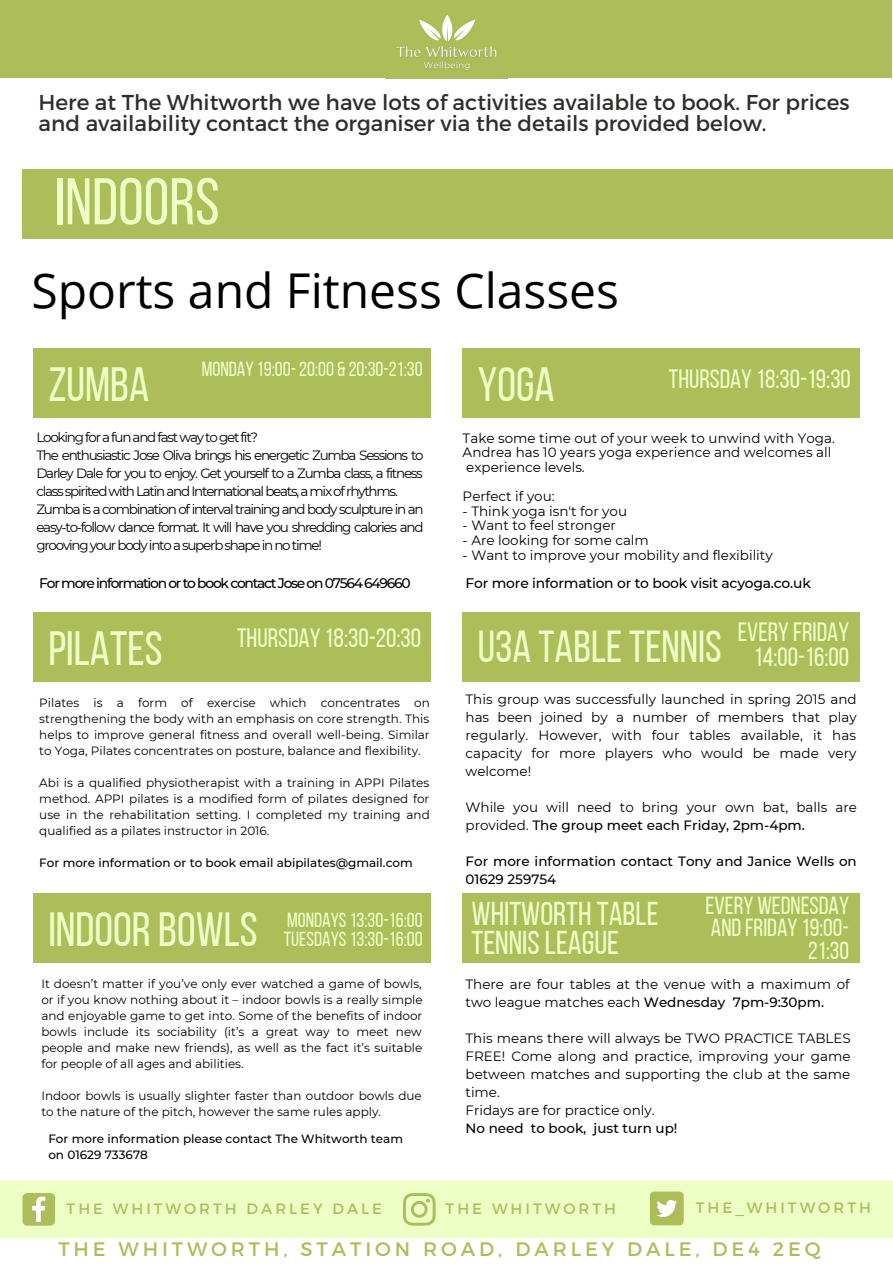
<style>
.page{position:relative;width:893px;height:1264px;background:#fff}
.page>*{position:absolute;margin:0;border:0;box-sizing:border-box;transform-origin:0 0}
.t1{font:65.7px "Bebas Neue";color:#eeffc6}
.t2{font:48px "Bebas Neue";color:#eeffc6}
.t3{font:48px "Open Sans";color:#000}
.t4{font:44.7px "Bebas Neue";color:#eeffc6}
.t5{font:33px/29.2px "Bebas Neue";color:#eeffc6}
.t6{font:26.55px "Bebas Neue";color:#eeffc6}
.t7{font:26.4px/24.8px "Bebas Neue";color:#eeffc6;text-align:right}
.t8{font:24.75px/22.5px "Bebas Neue";color:#eeffc6;text-align:right}
.t9{font:21.45px/21.8px "Montserrat";color:#322d2d}
.t10{font:20.4px/19px "Bebas Neue";color:#eeffc6}
.t11{font:19.5px "Montserrat";letter-spacing:.2em;color:#acbd5a}
.t12{font:15px "Montserrat";letter-spacing:.2em;color:#acbd5a}
.t13{font:500 13.8px "Montserrat";letter-spacing:-.09em;color:#000}
.t14{font:500 13.8px "Montserrat";letter-spacing:-.015em;color:#000}
.t15{font:13.5px/18px "Montserrat";color:#000}
.t16{font:13.5px/18px "Montserrat";letter-spacing:-.09em;color:#000}
.t17{font:500 13.5px/18px "Montserrat";color:#000}
.t18{font:12px/16px "Montserrat";color:#000;text-align:justify}
.t19{font:500 12px/16px "Montserrat";color:#000}
.s1{font-weight:500}
</style>
<div class="page">
<div style="left:0;top:0;width:891px;height:78px;background:#acbd5a"></div>
<img style="left:385px;top:14px;width:122px;height:65px">
<div style="left:33px;top:348px;width:397px;height:70px;background:#acbd5a"></div>
<div style="left:462px;top:348px;width:397px;height:70px;background:#acbd5a"></div>
<div style="left:33px;top:612px;width:397px;height:69px;background:#acbd5a"></div>
<div style="left:33px;top:893px;width:397px;height:69px;background:#acbd5a"></div>
<div style="left:462px;top:893px;width:397px;height:69px;background:#acbd5a"></div>
<div style="left:22px;top:169px;width:870px;height:69px;background:#acbd5a"></div>
<div style="left:0;top:1181px;width:892px;height:56px;background:#eeffc6"></div>
<svg style="left:22px;top:1193px;width:33px;height:32px"></svg>
<svg style="left:403px;top:1193px;width:32px;height:32px"></svg>
<div style="left:650px;top:1191px;width:33px;height:34px;background:#acbd5a;border-radius:4px"></div>
<svg style="left:656px;top:1199px;width:21px;height:17px"></svg>
<div style="left:462px;top:612px;width:397px;height:69px;background:#acbd5a"></div>
<h3 class="t9" style="left:39px;top:90px;width:812px">Here at The Whitworth we have lots of activities available to book. For prices and availability contact the organiser via the details provided below.</h3>
<h1 class="t1" style="left:55px;top:175px;width:166px">INDOORS</h1>
<h2 class="t3" style="left:31px;top:257px;width:589px">Sports and Fitness Classes</h2>
<h3 class="t10" style="left:202px;top:361px;width:222px">MONDAY 19:00-20:00 &amp; 20:30-21:30</h3>
<h2 class="t2" style="left:48px;top:365px;width:102px">ZUMBA</h2>
<h2 class="t2" style="left:478px;top:365px;width:78px">YOGA</h2>
<h3 class="t7" style="left:669px;top:369px;width:183px">THURSDAY 18:30-19:30</h3>
<p class="t16" style="left:36px;top:428px;width:389px">Looking for a fun and fast way to get fit?<br>The enthusiastic Jose Oliva brings his energetic Zumba Sessions to Darley Dale for you to enjoy. Get yourself to a Zumba class, a fitness class spirited with Latin and International beats, a mix of rhythms.<br>Zumba is a combination of interval training and body sculpture in an easy-to-follow dance format. It will have you shredding calories and grooving your body into a superb shape in no time!</p>
<p class="t13" style="left:39px;top:574px;width:373px">For more information or to book contact Jose on 07564 649660</p>
<p class="t15" style="left:462px;top:430px;width:374px;line-height:14.5px">Take some time out of your week to unwind with Yoga.<br>Andrea has 10 years yoga experience and welcomes all experience levels.</p>
<p class="t15" style="left:462px;top:487px;width:94px">Perfect if you:</p>
<p class="t15" style="left:462px;top:502px;width:166px">- Think yoga isn't for you</p>
<p class="t15" style="left:462px;top:516px;width:155px">- Want to feel stronger</p>
<p class="t15" style="left:462px;top:531px;width:188px">- Are looking for some calm</p>
<p class="t15" style="left:462px;top:545px;width:311px">- Want to improve your mobility and flexibility</p>
<p class="t14" style="left:465px;top:574px;width:347px">For more information or to book visit acyoga.co.uk</p>
<h3 class="t7" style="left:737px;top:622px;width:113px">EVERY FRIDAY<br>14:00-16:00</h3>
<h3 class="t6" style="left:237px;top:627px;width:186px">THURSDAY 18:30-20:30</h3>
<h3 class="t4" style="left:478px;top:628px;width:245px">U3A TABLETENNIS</h3>
<p class="t15" style="left:465px;top:690px;width:392px;text-align:justify">This group was successfully launched in spring 2015 and has been joined by a number of members that play regularly. However, with four tables available, it has capacity for more players who would be made very welcome!</p>
<p class="t15" style="left:465px;top:798px;width:393px">While you will need to bring your own bat, balls are provided. <span class="s1">The group meet each Friday, 2pm-4pm.</span></p>
<p class="t17" style="left:465px;top:852px;width:393px">For more information contact Tony and Janice Wells on<br>01629 259754</p>
<h2 class="t2" style="left:48px;top:629px;width:116px">PILATES</h2>
<p class="t18" style="left:39px;top:695px;width:392px">Pilates is a form of exercise which concentrates on strengthening the body with an emphasis on core strength. This helps to improve general fitness and overall well-being. Similar to Yoga, Pilates concentrates on posture, balance and flexibility.</p>
<p class="t18" style="left:39px;top:774px;width:392px">Abi is a qualified physiotherapist with a training in APPI Pilates method. APPI pilates is a modified form of pilates designed for use in the rehabilitation setting. I completed my training and qualified as a pilates instructor in 2016.</p>
<p class="t19" style="left:39px;top:854px;width:375px">For more information or to book email abipilates@gmail.com</p>
<h2 class="t2" style="left:48px;top:910px;width:211px">INDOORBOWLS</h2>
<h3 class="t5" style="left:471px;top:902px;width:188px">WHITWORTH TABLE<br>TENNISLEAGUE</h3>
<h3 class="t10" style="left:284px;top:912px;width:140px">MONDAYS13:30-16:00<br>TUESDAYS13:30-16:00</h3>
<h3 class="t8" style="left:705px;top:896px;width:145px">EVERY WEDNESDAY<br>ANDFRIDAY 19:00-<br>21:30</h3>
<p class="t18" style="left:41px;top:975px;width:383px">It doesn’t matter if you’ve only ever watched a game of bowls, or if you know nothing about it – indoor bowls is a really simple and enjoyable game to get into. Some of the benefits of indoor bowls include its sociability (it’s a great way to meet new people and make new friends), as well as the fact it’s suitable for people of all ages and abilities.</p>
<p class="t18" style="left:41px;top:1087px;width:382px">Indoor bowls is usually slighter faster than outdoor bowls due to the nature of the pitch, however the same rules apply.</p>
<p class="t19" style="left:48px;top:1130px;width:356px">For more information please contact The Whitworth team on 01629 733678</p>
<p class="t15" style="left:465px;top:975px;width:386px">There are four tables at the venue with a maximum of two league matches each <span class="s1">Wednesday 7pm-9:30pm.</span></p>
<p class="t15" style="left:465px;top:1029px;width:387px">This means there will always be TWO PRACTICE TABLES FREE! Come along and practice, improving your game between matches and supporting the club at the same time.<br>Fridays are for practice only.</p>
<p class="t17" style="left:465px;top:1119px;width:213px">No need to book, just turn up!</p>
<p class="t12" style="left:67px;top:1198px;width:317px">THE WHITWORTH DARLEY DALE</p>
<p class="t12" style="left:445px;top:1198px;width:172px">THE WHITWORTH</p>
<p class="t12" style="left:695px;top:1198px;width:176px">THE_WHITWORTH</p>
<h3 class="t11" style="left:58px;top:1236px;width:764px">THE WHITWORTH, STATION ROAD, DARLEY DALE, DE4 2EQ</h3>
</div>
